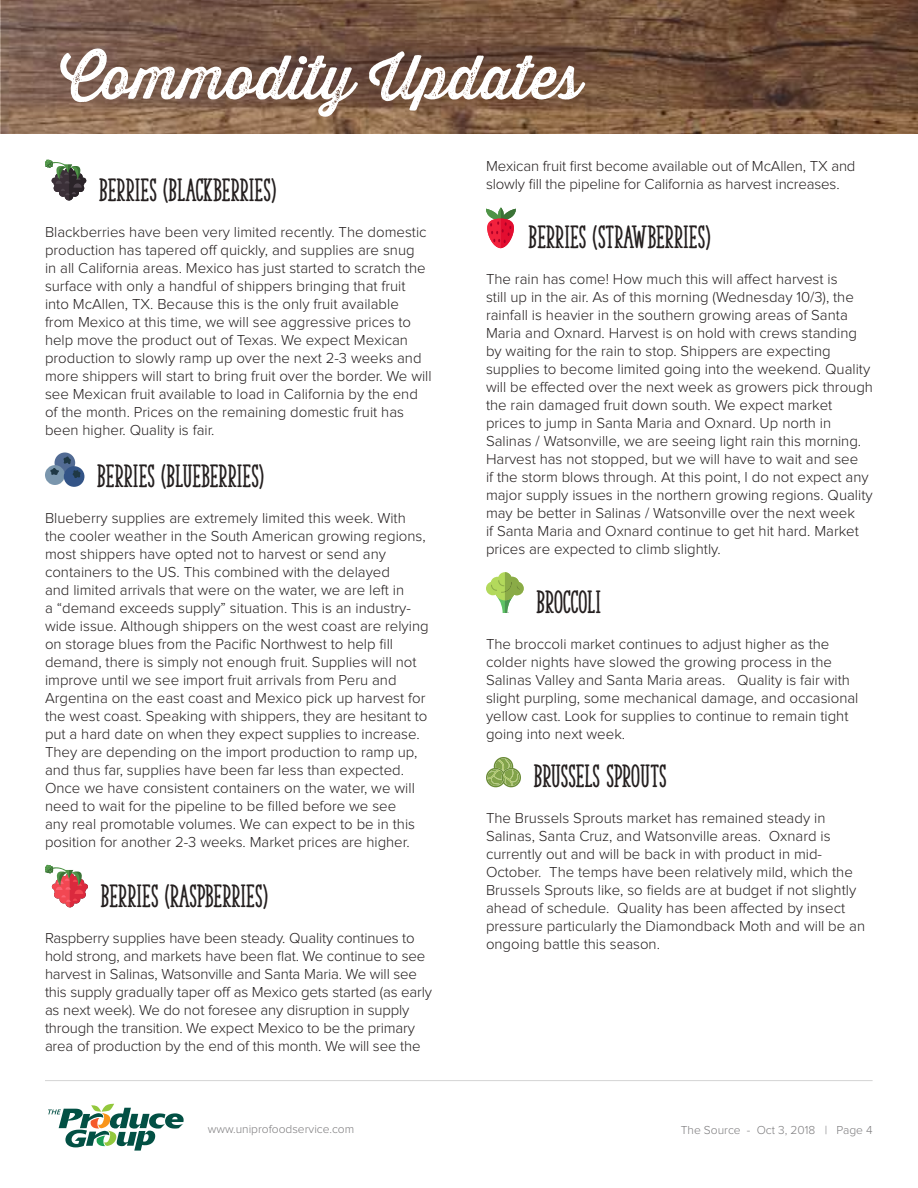
<style>
.page{position:relative;width:918px;height:1188px;background:#fff}
.page>*{position:absolute;margin:0;border:0;box-sizing:border-box;transform-origin:0 0}
.t1{font:60px "Thirsty Rough Reg One";color:#fff}
.t2{font:30px "The Serif Hand Extrablack";color:#241f1f}
.t3{font:300 15px/18px "Proxima Nova";color:#241f1f}
.t4{font:300 12px "Proxima Nova";color:#7d7c7e}
</style>
<div class="page">
<hr style="left:45px;top:1080px;width:828px;height:1px;background:#d5d4d5">
<img style="left:1px;top:0;width:917px;height:134px">
<svg style="left:48px;top:1104px;width:136px;height:47px"></svg>
<svg style="left:45px;top:160px;width:42px;height:41px"></svg>
<div style="left:55px;top:453px;width:20px;height:20px;background:#526b94;border-radius:50%"></div>
<div style="left:45px;top:465px;width:20px;height:20px;background:#7a96ad;border-radius:50%"></div>
<div style="left:64px;top:466px;width:20px;height:21px;background:#335487;border-radius:50%"></div>
<svg style="left:50px;top:456px;width:31px;height:22px"></svg>
<svg style="left:45px;top:865px;width:43px;height:42px"></svg>
<svg style="left:486px;top:207px;width:30px;height:41px"></svg>
<svg style="left:486px;top:572px;width:38px;height:41px"></svg>
<svg style="left:486px;top:757px;width:35px;height:30px"></svg>
<h1 class="t1" style="left:60px;top:33px;width:523px">Commodity Updates</h1>
<h2 class="t2" style="left:99px;top:171px;width:178px">BERRIES (BLACKBERRIES)</h2>
<p class="t3" style="left:45px;top:223px;width:388px">Blackberries have been very limited recently. The domestic production has tapered off quickly, and supplies are snug<br>in all California areas. Mexico has just started to scratch the surface with only a handful of shippers bringing that fruit into McAllen, TX. Because this is the only fruit available<br>from Mexico at this time, we will see aggressive prices to help move the product out of Texas. We expect Mexican production to slowly ramp up over the next 2-3 weeks and more shippers will start to bring fruit over the border. We will see Mexican fruit available to load in California by the end of the month. Prices on the remaining domestic fruit has been higher. Quality is fair.</p>
<h2 class="t2" style="left:97px;top:458px;width:168px">BERRIES (BLUEBERRIES)</h2>
<p class="t3" style="left:45px;top:509px;width:385px">Blueberry supplies are extremely limited this week. With the cooler weather in the South American growing regions, most shippers have opted not to harvest or send any containers to the US. This combined with the delayed<br>and limited arrivals that were on the water, we are left in<br>a “demand exceeds supply” situation. This is an industry&shy;wide issue. Although shippers on the west coast are relying on storage blues from the Pacific Northwest to help fill demand, there is simply not enough fruit. Supplies will not improve until we see import fruit arrivals from Peru and Argentina on the east coast and Mexico pick up harvest for the west coast. Speaking with shippers, they are hesitant to put a hard date on when they expect supplies to increase.<br>They are depending on the import production to ramp up, and thus far, supplies have been far less than expected.<br>Once we have consistent containers on the water, we will need to wait for the pipeline to be filled before we see<br>any real promotable volumes. We can expect to be in this position for another 2-3 weeks. Market prices are higher.</p>
<h2 class="t2" style="left:101px;top:878px;width:169px">BERRIES (RASPBERRIES)</h2>
<p class="t3" style="left:45px;top:930px;width:389px">Raspberry supplies have been steady. Quality continues to hold strong, and markets have been flat. We continue to see harvest in Salinas, Watsonville and Santa Maria. We will see this supply gradually taper off as Mexico gets started (as early as next week). We do not foresee any disruption in supply through the transition. We expect Mexico to be the primary area of production by the end of this month. We will see the</p>
<p class="t3" style="left:486px;top:158px;width:371px">Mexican fruit first become available out of McAllen, TX and slowly fill the pipeline for California as harvest increases.</p>
<h2 class="t2" style="left:529px;top:219px;width:183px">BERRIES (STRAWBERRIES)</h2>
<p class="t3" style="left:486px;top:271px;width:388px">The rain has come! How much this will affect harvest is<br>still up in the air. As of this morning (Wednesday 10/3), the rainfall is heavier in the southern growing areas of Santa Maria and Oxnard. Harvest is on hold with crews standing by waiting for the rain to stop. Shippers are expecting supplies to become limited going into the weekend. Quality will be effected over the next week as growers pick through the rain damaged fruit down south. We expect market prices to jump in Santa Maria and Oxnard. Up north in Salinas / Watsonville, we are seeing light rain this morning.<br>Harvest has not stopped, but we will have to wait and see<br>if the storm blows through. At this point, I do not expect any major supply issues in the northern growing regions. Quality may be better in Salinas / Watsonville over the next week<br>if Santa Maria and Oxnard continue to get hit hard. Market prices are expected to climb slightly.</p>
<h2 class="t2" style="left:536px;top:584px;width:66px">BROCCOLI</h2>
<p class="t3" style="left:486px;top:636px;width:374px">The broccoli market continues to adjust higher as the colder nights have slowed the growing process in the Salinas Valley and Santa Maria areas. Quality is fair with slight purpling, some mechanical damage, and occasional yellow cast. Look for supplies to continue to remain tight going into next week.</p>
<h2 class="t2" style="left:534px;top:758px;width:134px">BRUSSELS SPROUTS</h2>
<p class="t3" style="left:486px;top:810px;width:381px">The Brussels Sprouts market has remained steady in Salinas, Santa Cruz, and Watsonville areas. Oxnard is currently out and will be back in with product in mid-October. The temps have been relatively mild, which the Brussels Sprouts like, so fields are at budget if not slightly ahead of schedule. Quality has been affected by insect pressure particularly the Diamondback Moth and will be an ongoing battle this season.</p>
<p class="t4" style="left:208px;top:1124px;width:148px">www.uniprofoodservice.com</p>
<p class="t4" style="left:681px;top:1124px;width:193px">The Source - Oct 3, 2018 | Page 4</p>
</div>
